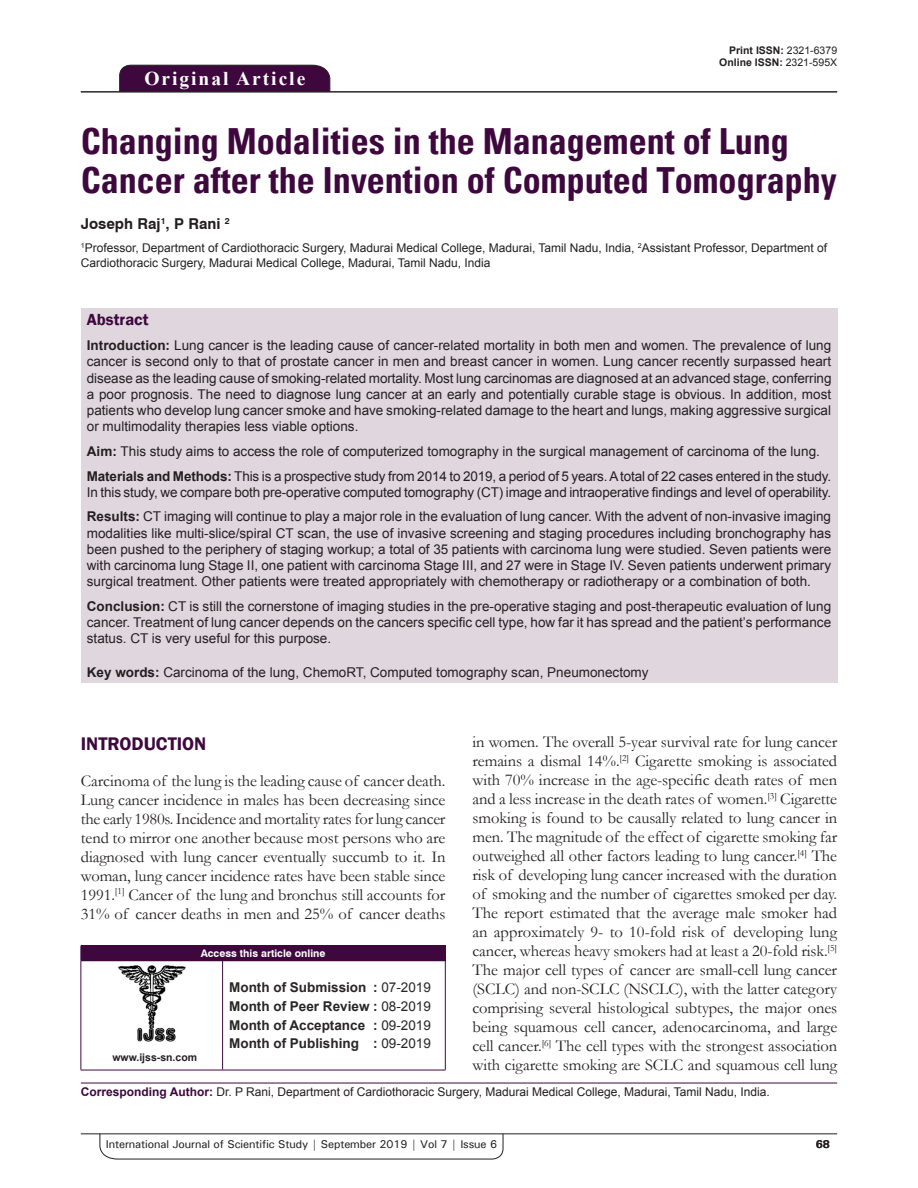
<style>
.page{position:relative;width:918px;height:1188px;background:#fff}
.page>*{position:absolute;margin:0;border:0;box-sizing:border-box;transform-origin:0 0}
.AT{font:700 condensed 36px/39px "Univers";color:#3e083e}
.AH{font:700 19.5px "Times New Roman";letter-spacing:.1em;color:#fff}
.t1{font:600 18.75px "Franklin Gothic";color:#3e083e}
.TX{font:16.5px/19px "Garamond";letter-spacing:-.005em;color:#231f20;text-align:justify}
.ABSH{font:600 16.5px "Franklin Gothic";color:#3e083e}
.AU{font:700 15px "Swiss 721 BT";color:#231f20}
.ABS{font:13.5px/16.2px "Arial";color:#231f20;text-align:justify}
.HIS{font:700 13.5px/18.8px "Arial";color:#282526;text-align:justify}
.KWD{font:13.5px "Arial";color:#231f20}
.AFF{font:12px/14.4px "Arial";color:#231f20}
.ADD{font:12px "Arial";color:#231f20}
.RF{font:500 11.25px "Univers";letter-spacing:-.01em;color:#231f20}
.t2{font:700 11.25px "Univers";color:#231f20}
.DOI{font:700 10.5px "Arial";color:#231f20}
.AAO{font:700 10.5px "Swiss 721 BT";color:#fff}
.Web{font:700 10.5px "Arial";color:#231f20}
.s1{font-weight:400}
.s2{font-weight:700}
.s3{font-weight:700;color:#3e083e}
</style>
<div class="page">
<hr style="left:81px;top:1134px;width:756px;height:1px;background:#231f20">
<svg style="left:100px;top:1133px;width:403px;height:26px"></svg>
<div style="left:119px;top:65px;width:211px;height:26px;background:#3e083e"></div>
<hr style="left:81px;top:91px;width:756px;height:1px;background:#231f20">
<div style="left:81px;top:308px;width:756px;height:375px;background:#e0d7de"></div>
<div style="left:81px;top:946px;width:364px;height:15px;background:#3e083e"></div>
<svg style="left:445px;top:946px;width:1px;height:14px"></svg>
<hr style="left:81px;top:961px;width:1px;height:109px;background:#3e083e">
<hr style="left:223px;top:960px;width:223px;height:1px;background:#3e083e">
<hr style="left:222px;top:961px;width:1px;height:109px;background:#3e083e">
<hr style="left:445px;top:961px;width:1px;height:109px;background:#3e083e">
<hr style="left:223px;top:1070px;width:223px;height:1px;background:#3e083e">
<hr style="left:81px;top:1070px;width:142px;height:1px;background:#3e083e">
<img style="left:118px;top:965px;width:68px;height:76px">
<hr style="left:81px;top:1083px;width:756px;height:1px;background:#3e083e">
<p class="AH" style="left:144px;top:64px;width:162px">Original Article</p>
<p class="DOI" style="left:729px;top:42px;width:109px">Print ISSN: <span class="s1">2321-6379</span></p>
<p class="DOI" style="left:719px;top:55px;width:119px">Online ISSN: <span class="s1">2321-595X</span></p>
<p class="AT" style="left:81px;top:122px;width:757px">Changing Modalities in the Management of Lung<br>Cancer after the Invention of Computed Tomography</p>
<p class="AU" style="left:81px;top:215px;width:150px">Joseph Raj<sup>1</sup>, P Rani <sup>2</sup></p>
<p class="AFF" style="left:81px;top:241px;width:748px"><sup>1</sup>Professor, Department of Cardiothoracic Surgery, Madurai Medical College, Madurai, Tamil Nadu, India, <sup>2</sup>Assistant Professor, Department of<br>Cardiothoracic Surgery, Madurai Medical College, Madurai, Tamil Nadu, India</p>
<p class="ABSH" style="left:87px;top:310px;width:63px">Abstract</p>
<p class="ABS" style="left:87px;top:337px;width:746px"><span class="s2">Introduction:</span> Lung cancer is the leading cause of cancer-related mortality in both men and women. The prevalence of lung cancer is second only to that of prostate cancer in men and breast cancer in women. Lung cancer recently surpassed heart disease as the leading cause of smoking-related mortality. Most lung carcinomas are diagnosed at an advanced stage, conferring a poor prognosis. The need to diagnose lung cancer at an early and potentially curable stage is obvious. In addition, most patients who develop lung cancer smoke and have smoking-related damage to the heart and lungs, making aggressive surgical or multimodality therapies less viable options.</p>
<p class="ABS" style="left:87px;top:443px;width:735px"><span class="s2">Aim:</span> This study aims to access the role of computerized tomography in the surgical management of carcinoma of the lung.</p>
<p class="ABS" style="left:87px;top:468px;width:746px"><span class="s2">Materials and Methods:</span> This is a prospective study from 2014 to 2019, a period of 5 years. Atotal of 22 cases entered in the study.<br>In this study, we compare both pre-operative computed tomography (CT) image and intraoperative findings and level of operability.</p>
<p class="ABS" style="left:87px;top:509px;width:746px"><span class="s2">Results:</span> CT imaging will continue to play a major role in the evaluation of lung cancer. With the advent of non-invasive imaging modalities like multi-slice/spiral CT scan, the use of invasive screening and staging procedures including bronchography has been pushed to the periphery of staging workup; a total of 35 patients with carcinoma lung were studied. Seven patients were with carcinoma lung Stage II, one patient with carcinoma Stage III, and 27 were in Stage IV. Seven patients underwent primary surgical treatment. Other patients were treated appropriately with chemotherapy or radiotherapy or a combination of both.</p>
<p class="ABS" style="left:87px;top:598px;width:746px"><span class="s2">Conclusion:</span> CT is still the cornerstone of imaging studies in the pre-operative staging and post-therapeutic evaluation of lung cancer. Treatment of lung cancer depends on the cancers specific cell type, how far it has spread and the patient’s performance status. CT is very useful for this purpose.</p>
<p class="KWD" style="left:87px;top:663px;width:563px"><span class="s2">Key words:</span> Carcinoma of the lung, ChemoRT, Computed tomography scan, Pneumonectomy</p>
<p class="TX" style="left:473px;top:732px;width:366px">in women. The overall 5-year survival rate for lung cancer remains a dismal 14%.<sup>[2]</sup> Cigarette smoking is associated with 70% increase in the age-specific death rates of men and a less increase in the death rates of women.<sup>[3]</sup> Cigarette smoking is found to be causally related to lung cancer in men. The magnitude of the effect of cigarette smoking far outweighed all other factors leading to lung cancer.<sup>[4]</sup> The risk of developing lung cancer increased with the duration of smoking and the number of cigarettes smoked per day.<br>The report estimated that the average male smoker had an approximately 9- to 10-fold risk of developing lung cancer, whereas heavy smokers had at least a 20-fold risk.<sup>[5] </sup>The major cell types of cancer are small-cell lung cancer (SCLC) and non-SCLC (NSCLC), with the latter category comprising several histological subtypes, the major ones being squamous cell cancer, adenocarcinoma, and large cell cancer.<sup>[6]</sup> The cell types with the strongest association with cigarette smoking are SCLC and squamous cell lung</p>
<h1 class="t1" style="left:81px;top:732px;width:127px">INTRODUCTION</h1>
<p class="TX" style="left:81px;top:771px;width:366px">Carcinoma of the lung is the leading cause of cancer death.<br>Lung cancer incidence in males has been decreasing since the early 1980s. Incidence and mortality rates for lung cancer tend to mirror one another because most persons who are diagnosed with lung cancer eventually succumb to it. In woman, lung cancer incidence rates have been stable since 1991.<sup>[1]</sup> Cancer of the lung and bronchus still accounts for 31% of cancer deaths in men and 25% of cancer deaths</p>
<p class="AAO" style="left:201px;top:947px;width:126px">Access this article online</p>
<p class="HIS" style="left:229px;top:978px;width:203px">Month of Submission : <span class="s1">07-2019<br></span>Month of Peer Review : <span class="s1">08-2019<br></span>Month of Acceptance : <span class="s1">09-2019<br></span>Month of Publishing : <span class="s1">09-2019</span></p>
<p class="ADD" style="left:81px;top:1084px;width:691px"><span class="s3">Corresponding Author:</span> Dr. P Rani, Department of Cardiothoracic Surgery, Madurai Medical College, Madurai, Tamil Nadu, India.</p>
<p class="Web" style="left:112px;top:1050px;width:86px">www.ijss-sn.com</p>
<p class="RF" style="left:106px;top:1137px;width:393px">International Journal of Scientific Study | September 2019 | Vol 7 | Issue 6</p>
<p class="t2" style="left:816px;top:1137px;width:16px">68</p>
</div>
